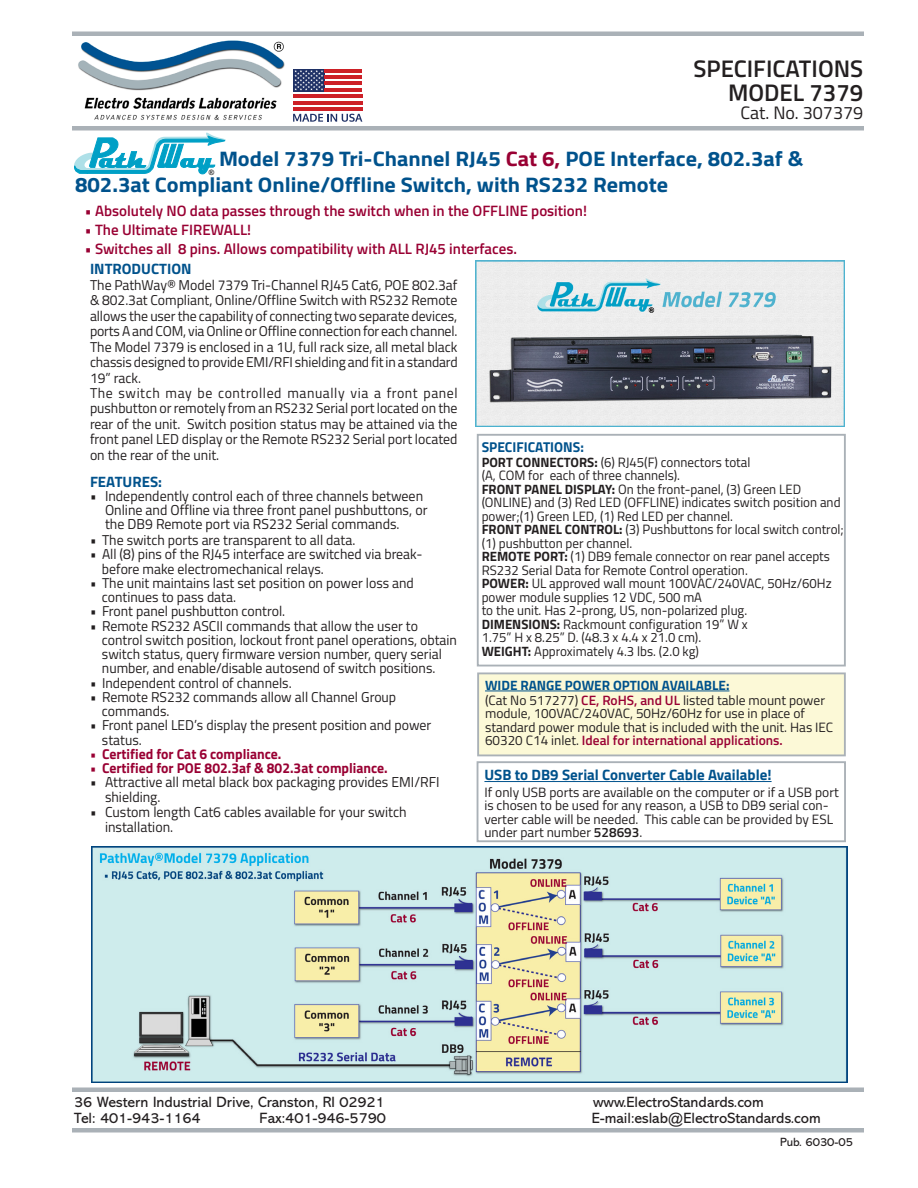
<style>
.page{position:relative;width:918px;height:1188px;background:#fff}
.page>*{position:absolute;margin:0;border:0;box-sizing:border-box;transform-origin:0 0}
.t1{font:600 24px "Titillium Web";color:#231f20}
.t2{font:700 21px/25.5px "Titillium Web";color:#00528c;scale:1.06 1}
.t3{font:18px "Titillium Web";color:#231f20}
.t4{font:600 15px "Titillium Web";color:#903}
.t5{font:15px "Abadi MT Pro";color:#231f20}
.Body_Text_rj_blue_header{font:700 15px "Titillium Web";color:#00528c}
.t6{font:14.4px/14.2px "Titillium Web";color:#231f20}
.Body_Text_rj{font:14.25px/15.5px "Titillium Web";color:#231f20}
.t7{font:700 14.25px "Titillium Web";color:#903}
.paragraph_header{font:700 14.25px "Titillium Web";color:#00528c}
.descriptive_text{font:13.5px/13.5px "Titillium Web";color:#231f20}
.t8{font:700 13.5px "Titillium Web";color:#00528c}
.t9{font:12px "Abadi MT Pro";color:#231f20}
.t10{font:7.35px "Arial";color:#000}
.s1{color:#903}
.s2{font-weight:700}
.s3{font-weight:600;color:#903}
.s4{font-weight:600}
</style>
<div class="page">
<div style="left:477px;top:434px;width:369px;height:232px;border:2px solid #aab1b7"></div>
<svg style="left:74px;top:132px;width:152px;height:43px"></svg>
<div style="left:478px;top:673px;width:367px;height:82px;background:#fcf9d7"></div>
<hr style="left:485px;top:691px;width:245px;height:1px;background:#00528c">
<div style="left:477px;top:672px;width:369px;height:84px;border:2px solid #aab1b7"></div>
<hr style="left:484px;top:781px;width:288px;height:1px;background:#00528c">
<div style="left:477px;top:761px;width:369px;height:81px;border:2px solid #aab1b7"></div>
<img style="left:476px;top:260px;width:369px;height:167px">
<img style="left:92px;top:847px;width:755px;height:236px">
<svg style="left:293px;top:72px;width:69px;height:33px"></svg>
<div style="left:293px;top:69px;width:31px;height:22px;background:#1f3166"></div>
<svg style="left:294px;top:70px;width:29px;height:20px"></svg>
<hr style="left:324px;top:69px;width:38px;height:3px;background:#cd2027">
<hr style="left:324px;top:75px;width:38px;height:4px;background:#cd2027">
<hr style="left:324px;top:82px;width:38px;height:3px;background:#cd2027">
<hr style="left:324px;top:88px;width:38px;height:3px;background:#cd2027">
<hr style="left:293px;top:95px;width:69px;height:3px;background:#cd2027">
<hr style="left:293px;top:101px;width:69px;height:3px;background:#cd2027">
<hr style="left:293px;top:107px;width:69px;height:4px;background:#cd2027">
<svg style="left:293px;top:114px;width:69px;height:8px"></svg>
<img style="left:78px;top:40px;width:207px;height:80px">
<hr style="left:72px;top:32px;width:792px;height:4px;background:#aab1b7">
<hr style="left:72px;top:126px;width:792px;height:4px;background:#aab1b7">
<hr style="left:72px;top:1128px;width:792px;height:4px;background:#aab1b7">
<hr style="left:72px;top:1088px;width:792px;height:4px;background:#aab1b7">
<p class="t1" style="left:693px;top:51px;width:171px">SPECIFICATIONS</p>
<p class="t1" style="left:728px;top:75px;width:137px">MODEL 7379</p>
<p class="t3" style="left:740px;top:100px;width:124px">Cat. No. 307379</p>
<p class="t2" style="left:75px;top:145px;width:689px;text-indent:144px">Model 7379 Tri-Channel RJ45 <span class="s1">Cat 6,</span> POE Interface, 802.3af &amp;<br>802.3at Compliant Online/Offline Switch, with RS232 Remote</p>
<p class="t10" style="left:209px;top:167px;width:7px">®</p>
<p class="t4" style="left:85px;top:200px;width:504px">• Absolutely NO data passes through the switch when in the OFFLINE position!</p>
<p class="t4" style="left:85px;top:219px;width:168px">• The Ultimate FIREWALL!</p>
<p class="t4" style="left:85px;top:237px;width:434px">• Switches all 8 pins. Allows compatibility with ALL RJ45 interfaces.</p>
<p class="Body_Text_rj_blue_header" style="left:90px;top:258px;width:103px">INTRODUCTION</p>
<p class="Body_Text_rj" style="left:90px;top:276px;width:369px;text-align:justify">The PathWay® Model 7379 Tri-Channel RJ45 Cat6, POE 802.3af &amp; 802.3at Compliant, Online/Offline Switch with RS232 Remote allows the user the capability of connecting two separate devices, ports A and COM, via Online or Offline connection for each channel.<br>The Model 7379 is enclosed in a 1U, full rack size, all metal black chassis designed to provide EMI/RFI shielding and fit in a standard 19” rack.</p>
<p class="Body_Text_rj" style="left:90px;top:385px;width:369px;text-align:justify">The switch may be controlled manually via a front panel pushbutton or remotely from an RS232 Serial port located on the rear of the unit. Switch position status may be attained via the front panel LED display or the Remote RS232 Serial port located on the rear of the unit.</p>
<p class="Body_Text_rj_blue_header" style="left:90px;top:470px;width:74px">FEATURES:</p>
<p class="t6" style="left:105px;top:488px;width:324px;text-indent:-15px">• Independently control each of three channels between<br>Online and Offline via three front panel pushbuttons, or the DB9 Remote port via RS232 Serial commands.</p>
<p class="Body_Text_rj" style="left:90px;top:532px;width:267px">• The switch ports are transparent to all data.</p>
<p class="Body_Text_rj" style="left:102px;top:547px;width:322px;line-height:14.2px;text-indent:-12px">• All (8) pins of the RJ45 interface are switched via break&shy;before make electromechanical relays.</p>
<p class="Body_Text_rj" style="left:102px;top:575px;width:313px;line-height:14.2px;text-indent:-12px">• The unit maintains last set position on power loss and continues to pass data.</p>
<p class="Body_Text_rj" style="left:90px;top:603px;width:197px">• Front panel pushbutton control.</p>
<p class="Body_Text_rj" style="left:102px;top:618px;width:356px;line-height:14.2px;text-indent:-12px">• Remote RS232 ASCII commands that allow the user to control switch position, lockout front panel operations, obtain switch status, query firmware version number, query serial number, and enable/disable autosend of switch positions.</p>
<p class="Body_Text_rj" style="left:90px;top:674px;width:203px">• Independent control of channels.</p>
<p class="Body_Text_rj" style="left:102px;top:689px;width:296px;line-height:14.2px;text-indent:-12px">• Remote RS232 commands allow all Channel Group commands.</p>
<p class="Body_Text_rj" style="left:102px;top:718px;width:331px;line-height:14.2px;text-indent:-12px">• Front panel LED’s display the present position and power status.</p>
<p class="t7" style="left:90px;top:743px;width:193px">• Certified for Cat 6 compliance.</p>
<p class="t7" style="left:90px;top:757px;width:299px">• Certified for POE 802.3af &amp; 802.3at compliance.</p>
<p class="t6" style="left:105px;top:775px;width:336px;text-indent:-15px">• Attractive all metal black box packaging provides EMI/RFI shielding.</p>
<p class="t6" style="left:105px;top:805px;width:303px;text-indent:-15px">• Custom length Cat6 cables available for your switch installation.</p>
<p class="paragraph_header" style="left:482px;top:436px;width:104px">SPECIFICATIONS:</p>
<p class="descriptive_text" style="left:482px;top:455px;width:270px"><span class="s2">PORT CONNECTORS:</span> (6) RJ45(F) connectors total (A, COM for each of three channels).</p>
<p class="descriptive_text" style="left:482px;top:482px;width:360px"><span class="s2">FRONT PANEL DISPLAY:</span> On the front-panel, (3) Green LED (ONLINE) and (3) Red LED (OFFLINE) indicates switch position and power;(1) Green LED, (1) Red LED per channel.</p>
<p class="descriptive_text" style="left:482px;top:522px;width:364px"><span class="s2">FRONT PANEL CONTROL:</span> (3) Pushbuttons for local switch control; (1) pushbutton per channel.</p>
<p class="descriptive_text" style="left:482px;top:549px;width:352px"><span class="s2">REMOTE PORT:</span> (1) DB9 female connector on rear panel accepts RS232 Serial Data for Remote Control operation.<br><span class="s2">POWER:</span> UL approved wall mount 100VAC/240VAC, 50Hz/60Hz power module supplies 12 VDC, 500 mA<br>to the unit. Has 2-prong, US, non-polarized plug.</p>
<p class="descriptive_text" style="left:482px;top:617px;width:268px"><span class="s2">DIMENSIONS:</span> Rackmount configuration 19” W x<br>1.75” H x 8.25” D. (48.3 x 4.4 x 21.0 cm).</p>
<p class="descriptive_text" style="left:482px;top:644px;width:219px"><span class="s2">WEIGHT:</span> Approximately 4.3 lbs. (2.0 kg)</p>
<p class="t8" style="left:485px;top:675px;width:246px">WIDE RANGE POWER OPTION AVAILABLE:</p>
<p class="descriptive_text" style="left:485px;top:693px;width:350px">(Cat No 517277) <span class="s3">CE, RoHS, and UL</span> listed table mount power module, 100VAC/240VAC, 50Hz/60Hz for use in place of standard power module that is included with the unit. Has IEC 60320 C14 inlet. <span class="s3">Ideal for international applications.</span></p>
<p class="Body_Text_rj_blue_header" style="left:484px;top:763px;width:289px">USB to DB9 Serial Converter Cable Available!</p>
<p class="descriptive_text" style="left:484px;top:784px;width:356px">If only USB ports are available on the computer or if a USB port is chosen to be used for any reason, a USB to DB9 serial con&shy;verter cable will be needed. This cable can be provided by ESL under part number <span class="s4">528693</span>.</p>
<p class="t5" style="left:74px;top:1094px;width:312px">36 Western Industrial Drive, Cranston, RI 02921</p>
<p class="t5" style="left:593px;top:1094px;width:172px">www.ElectroStandards.com</p>
<p class="t5" style="left:74px;top:1110px;width:128px">Tel: 401-943-1164</p>
<p class="t5" style="left:260px;top:1110px;width:128px">Fax:401-946-5790</p>
<p class="t5" style="left:592px;top:1110px;width:230px">E-mail:eslab@ElectroStandards.com</p>
<p class="t9" style="left:780px;top:1135px;width:75px">Pub. 6030-05</p>
</div>
